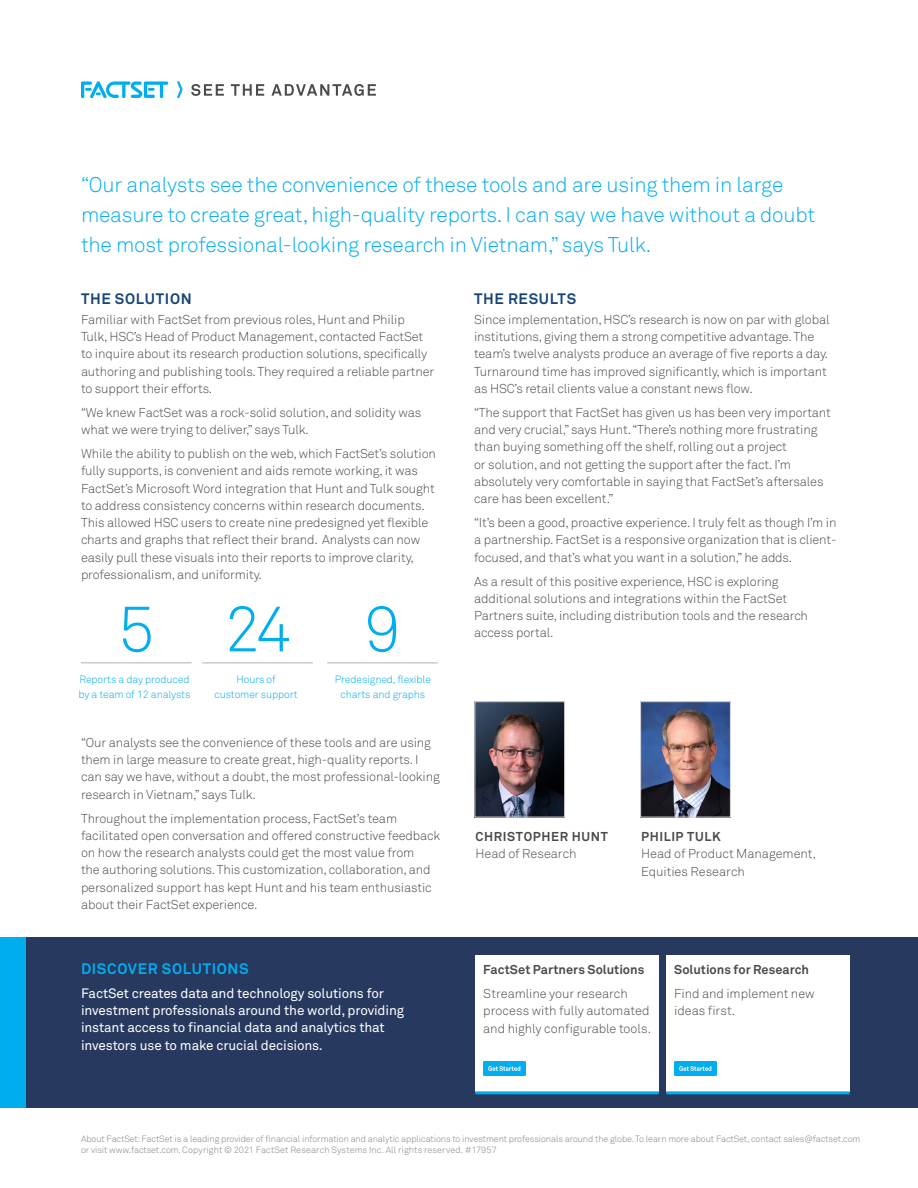
<style>
.page{position:relative;width:918px;height:1188px;background:#fff}
.page>*{position:absolute;margin:0;border:0;box-sizing:border-box;transform-origin:0 0}
.t1{font:300 64.2px "Akkurat Pro";color:#00aeef}
.t2{font:21px/30px "Akkurat Light Pro";letter-spacing:-.01em;color:#00aeef}
.t3{font:700 15px "Akkurat Pro";letter-spacing:.04em;color:#17457a}
.t4{font:700 15px "Akkurat Pro";letter-spacing:.04em;color:#00aeef}
.t5{font:13.5px/17.2px "Akkurat Pro";letter-spacing:-.01em;color:#fff}
.t6{font:12.75px/17.2px "Akkurat Light Pro";letter-spacing:-.01em;color:#4b4b4c}
.t7{font:700 12.75px "Akkurat Pro";letter-spacing:.005em;color:#4b4b4c}
.t8{font:700 12.75px "Akkurat Pro";letter-spacing:.05em;color:#4b4b4c}
.t9{font:10.5px/15px "Akkurat Light Pro";letter-spacing:-.01em;color:#00aeef;text-align:center}
.t10{font:9px/11.2px "Akkurat Light Pro";letter-spacing:-.01em;color:#837f7f}
</style>
<div class="page">
<div style="left:1px;top:937px;width:917px;height:171px;background:#283960"></div>
<div style="left:0;top:937px;width:26px;height:171px;background:#00aeef"></div>
<svg style="left:191px;top:84px;width:33px;height:12px"></svg>
<svg style="left:231px;top:84px;width:33px;height:12px"></svg>
<svg style="left:271px;top:84px;width:105px;height:12px"></svg>
<svg style="left:81px;top:81px;width:87px;height:17px"></svg>
<svg style="left:177px;top:81px;width:6px;height:17px"></svg>
<hr style="left:81px;top:663px;width:111px;height:1px;background:#b1b0b0">
<hr style="left:202px;top:663px;width:111px;height:1px;background:#b1b0b0">
<hr style="left:327px;top:663px;width:111px;height:1px;background:#b1b0b0">
<img style="left:477px;top:703px;width:86px;height:112px">
<div style="left:475px;top:701px;width:90px;height:116px;border:1px solid #e2e1e1"></div>
<div style="left:475px;top:956px;width:184px;height:136px;background:#fff"></div>
<img style="left:483px;top:1062px;width:43px;height:14px">
<hr style="left:475px;top:1091px;width:184px;height:3px;background:#00aeef">
<div style="left:666px;top:956px;width:184px;height:136px;background:#fff"></div>
<img style="left:674px;top:1062px;width:43px;height:14px">
<hr style="left:666px;top:1091px;width:184px;height:3px;background:#00aeef">
<img style="left:642px;top:703px;width:87px;height:112px">
<div style="left:640px;top:701px;width:91px;height:116px;border:1px solid #e2e1e1"></div>
<h2 class="t2" style="left:81px;top:170px;width:736px">“Our analysts see the convenience of these tools and are using them in large measure to create great, high-quality reports. I can say we have without a doubt the most professional-looking research in Vietnam,” says Tulk.</h2>
<p class="t3" style="left:81px;top:289px;width:112px">THE SOLUTION</p>
<p class="t6" style="left:81px;top:311px;width:355px">Familiar with FactSet from previous roles, Hunt and Philip Tulk, HSC’s Head of Product Management, contacted FactSet to inquire about its research production solutions, specifically authoring and publishing tools. They required a reliable partner to support their efforts.</p>
<p class="t6" style="left:81px;top:404px;width:342px">“We knew FactSet was a rock-solid solution, and solidity was what we were trying to deliver,” says Tulk.</p>
<p class="t6" style="left:81px;top:445px;width:356px">While the ability to publish on the web, which FactSet’s solution fully supports, is convenient and aids remote working, it was FactSet’s Microsoft Word integration that Hunt and Tulk sought to address consistency concerns within research documents.<br>This allowed HSC users to create nine predesigned yet flexible charts and graphs that reflect their brand. Analysts can now easily pull these visuals into their reports to improve clarity, professionalism, and uniformity.</p>
<h1 class="t1" style="left:118px;top:591px;width:38px">5</h1>
<p class="t9" style="left:79px;top:672px;width:113px;text-align:left">Reports a day produced by a team of 12 analysts</p>
<h1 class="t1" style="left:223px;top:591px;width:70px">24</h1>
<p class="t9" style="left:214px;top:672px;width:85px">Hours of customer support</p>
<h1 class="t1" style="left:364px;top:591px;width:38px">9</h1>
<p class="t9" style="left:335px;top:672px;width:98px">Predesigned, flexible charts and graphs</p>
<p class="t6" style="left:81px;top:734px;width:360px">“Our analysts see the convenience of these tools and are using them in large measure to create great, high-quality reports. I can say we have, without a doubt, the most professional-looking research in Vietnam,” says Tulk.</p>
<p class="t6" style="left:81px;top:810px;width:361px">Throughout the implementation process, FactSet’s team facilitated open conversation and offered constructive feedback on how the research analysts could get the most value from<br>the authoring solutions. This customization, collaboration, and personalized support has kept Hunt and his team enthusiastic about their FactSet experience.</p>
<p class="t4" style="left:81px;top:959px;width:169px">DISCOVER SOLUTIONS</p>
<p class="t5" style="left:81px;top:985px;width:325px">FactSet creates data and technology solutions for investment professionals around the world, providing instant access to financial data and analytics that investors use to make crucial decisions.</p>
<p class="t3" style="left:474px;top:289px;width:104px">THE RESULTS</p>
<p class="t6" style="left:474px;top:311px;width:357px">Since implementation, HSC’s research is now on par with global institutions, giving them a strong competitive advantage. The team’s twelve analysts produce an average of five reports a day.<br>Turnaround time has improved significantly, which is important as HSC’s retail clients value a constant news flow.</p>
<p class="t6" style="left:474px;top:404px;width:358px">“The support that FactSet has given us has been very important and very crucial,” says Hunt. “There’s nothing more frustrating than buying something off the shelf, rolling out a project<br>or solution, and not getting the support after the fact. I’m absolutely very comfortable in saying that FactSet’s aftersales care has been excellent.”</p>
<p class="t6" style="left:474px;top:514px;width:364px;text-align:justify">“It’s been a good, proactive experience. I truly felt as though I’m in a partnership. FactSet is a responsive organization that is client&shy;focused, and that’s what you want in a solution,” he adds.</p>
<p class="t6" style="left:474px;top:573px;width:335px">As a result of this positive experience, HSC is exploring additional solutions and integrations within the FactSet Partners suite, including distribution tools and the research access portal.</p>
<p class="t8" style="left:475px;top:829px;width:134px">CHRISTOPHER HUNT</p>
<p class="t6" style="left:475px;top:846px;width:103px">Head of Research</p>
<p class="t8" style="left:641px;top:829px;width:81px">PHILIP TULK</p>
<p class="t6" style="left:641px;top:846px;width:176px">Head of Product Management,<br>Equities Research</p>
<p class="t7" style="left:483px;top:962px;width:163px">FactSet Partners Solutions</p>
<p class="t6" style="left:483px;top:985px;width:169px">Streamline your research process with fully automated and highly configurable tools.</p>
<p class="t7" style="left:674px;top:962px;width:136px">Solutions for Research</p>
<p class="t6" style="left:674px;top:985px;width:142px">Find and implement new ideas first.</p>
<p class="t10" style="left:81px;top:1134px;width:781px">About FactSet: FactSet is a leading provider of financial information and analytic applications to investment professionals around the globe. To learn more about FactSet, contact sales@factset.com or visit www.factset.com. Copyright © 2021 FactSet Research Systems Inc. All rights reserved. #17957</p>
</div>
